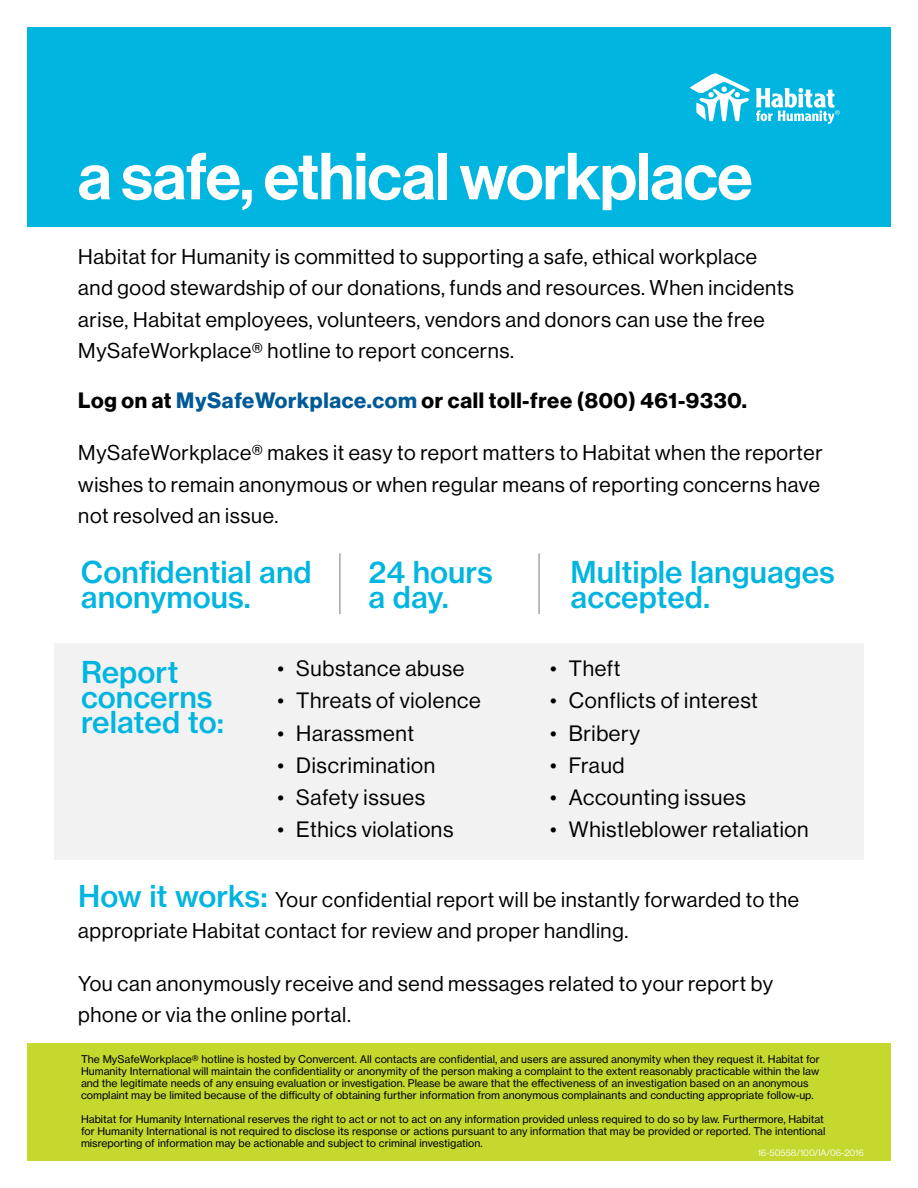
<style>
.page{position:relative;width:918px;height:1188px;background:#fff}
.page>*{position:absolute;margin:0;border:0;box-sizing:border-box;transform-origin:0 0}
.t1{font:64.95px "N Haas Grotesk DS Pro 65 Md";letter-spacing:-.01em;color:#fff}
.t2{font:29.7px/24.9px "N Haas Grotesk TX Pro 65 Md";color:#00b5df}
.t3{font:21.75px "N Haas Grotesk DS Pro 55 Rg";letter-spacing:.03em;color:#000}
.t4{font:21.75px "N Haas Grotesk DS Pro 75 Bd";letter-spacing:.03em;color:#000}
.t5{font:21px/31.5px "N Haas Grotesk DS Pro 55 Rg";letter-spacing:.03em;color:#000}
.t6{font:10.5px/12px "N Haas Grotesk TX Pro 55 Rg";color:#000}
.t7{font:9.3px "N Haas Grotesk DS Pro 55 Rg";color:#f9fbea}
.s1{color:#005a97}
.s2{font-family:"N Haas Grotesk TX Pro 65 Md";font-size:29.7px;color:#00b5df}
</style>
<div class="page">
<div style="left:54px;top:644px;width:810px;height:216px;background:#f2f2f3"></div>
<div style="left:27px;top:1043px;width:864px;height:118px;background:#c4d82e"></div>
<div style="left:27px;top:27px;width:864px;height:200px;background:#00b5df"></div>
<svg style="left:690px;top:73px;width:150px;height:51px"></svg>
<hr style="left:339px;top:553px;width:1px;height:61px;background:#797d82">
<hr style="left:539px;top:553px;width:1px;height:61px;background:#797d82">
<h1 class="t1" style="left:78px;top:139px;width:676px">a safe, ethical workplace</h1>
<p class="t5" style="left:78px;top:241px;width:717px">Habitat for Humanity is committed to supporting a safe, ethical workplace and good stewardship of our donations, funds and resources. When incidents arise, Habitat employees, volunteers, vendors and donors can use the free MySafeWorkplace® hotline to report concerns.</p>
<h3 class="t4" style="left:78px;top:388px;width:670px">Log on at <span class="s1">MySafeWorkplace.com</span> or call toll-free (800) 461-9330.</h3>
<h3 class="t5" style="left:78px;top:437px;width:746px;text-align:justify">MySafeWorkplace® makes it easy to report matters to Habitat when the reporter wishes to remain anonymous or when regular means of reporting concerns have not resolved an issue.</h3>
<h2 class="t2" style="left:81px;top:559px;width:232px">Confidential and anonymous.</h2>
<h2 class="t2" style="left:571px;top:559px;width:266px">Multiple languages accepted.</h2>
<h2 class="t2" style="left:369px;top:559px;width:126px">24 hours a day.</h2>
<h2 class="t2" style="left:81px;top:659px;width:144px">Report concerns related to:</h2>
<h3 class="t3" style="left:278px;top:656px;width:188px">• Substance abuse</h3>
<h3 class="t3" style="left:278px;top:689px;width:205px">• Threats of violence</h3>
<h3 class="t3" style="left:278px;top:721px;width:138px">• Harassment</h3>
<h3 class="t3" style="left:278px;top:753px;width:159px">• Discrimination</h3>
<h3 class="t3" style="left:278px;top:785px;width:149px">• Safety issues</h3>
<h3 class="t3" style="left:278px;top:817px;width:177px">• Ethics violations</h3>
<h3 class="t3" style="left:550px;top:656px;width:72px">• Theft</h3>
<h3 class="t3" style="left:550px;top:689px;width:209px">• Conflicts of interest</h3>
<h3 class="t3" style="left:550px;top:721px;width:91px">• Bribery</h3>
<h3 class="t3" style="left:550px;top:753px;width:76px">• Fraud</h3>
<h3 class="t3" style="left:550px;top:785px;width:197px">• Accounting issues</h3>
<h3 class="t3" style="left:550px;top:817px;width:260px">• Whistleblower retaliation</h3>
<h3 class="t5" style="left:78px;top:884px;width:722px"><span class="s2">How it works:</span> Your confidential report will be instantly forwarded to the appropriate Habitat contact for review and proper handling.</h3>
<h3 class="t5" style="left:78px;top:968px;width:696px">You can anonymously receive and send messages related to your report by phone or via the online portal.</h3>
<p class="t6" style="left:81px;top:1053px;width:740px">The MySafeWorkplace® hotline is hosted by Convercent. All contacts are confidential, and users are assured anonymity when they request it. Habitat for Humanity International will maintain the confidentiality or anonymity of the person making a complaint to the extent reasonably practicable within the law and the legitimate needs of any ensuing evaluation or investigation. Please be aware that the effectiveness of an investigation based on an anonymous complaint may be limited because of the difficulty of obtaining further information from anonymous complainants and conducting appropriate follow-up.</p>
<p class="t6" style="left:81px;top:1113px;width:746px">Habitat for Humanity International reserves the right to act or not to act on any information provided unless required to do so by law. Furthermore, Habitat for Humanity International is not required to disclose its response or actions pursuant to any information that may be provided or reported. The intentional misreporting of information may be actionable and subject to criminal investigation.</p>
<p class="t7" style="left:758px;top:1147px;width:108px">16-50558/100/IA/06-2016</p>
</div>
